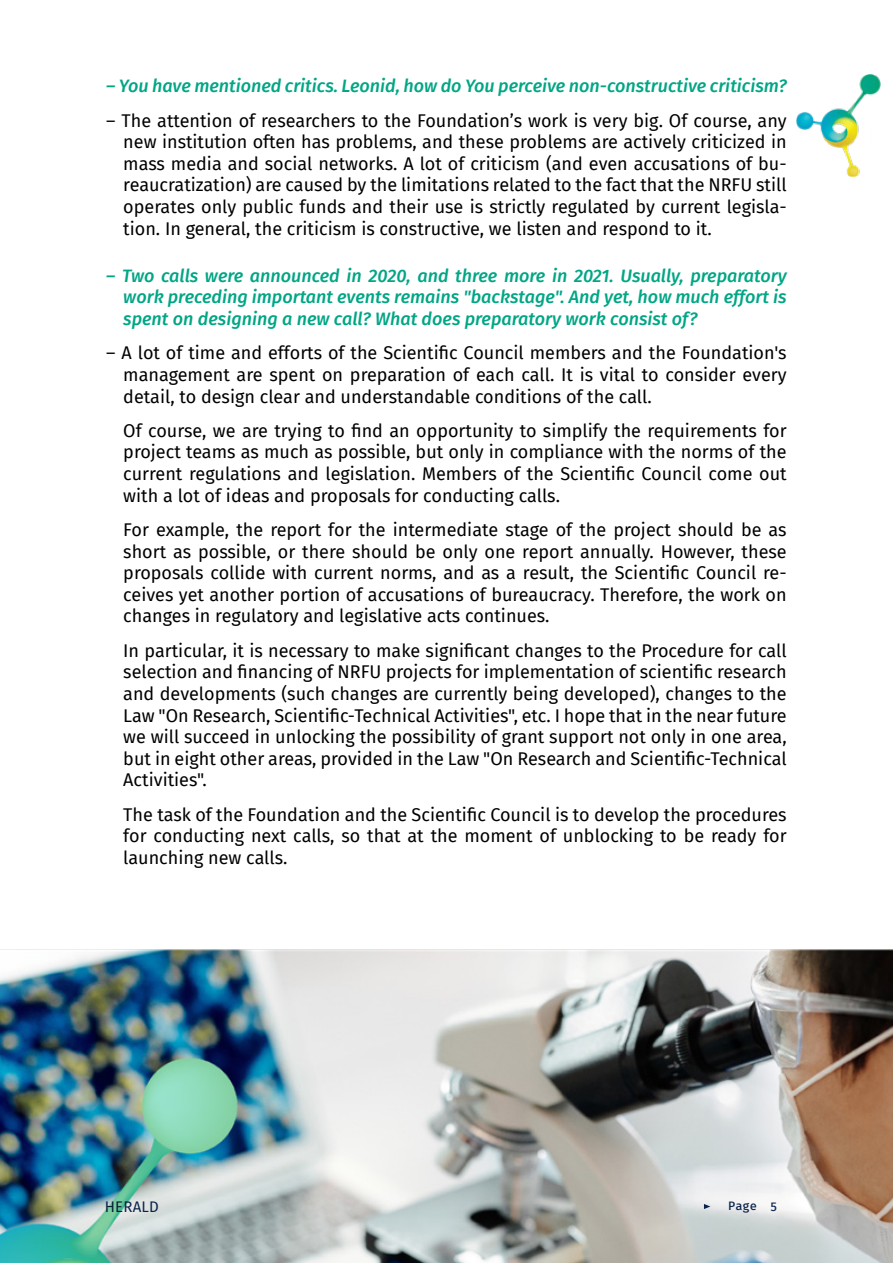
<style>
.page{position:relative;width:893px;height:1263px;background:#fff}
.page>*{position:absolute;margin:0;border:0;box-sizing:border-box;transform-origin:0 0}
.t1{font:18px/21.6px "Fira Sans";color:#000;text-align:justify}
.t2{font:italic 500 18px/21.6px "Fira Sans";color:#00a685;text-align:justify}
.t3{font:15px "Fira Sans";letter-spacing:.01em;color:#0c2752}
.t4{font:500 12px "Fira Mono";color:#0c2752}
</style>
<div class="page">
<img style="left:796px;top:74px;width:85px;height:103px">
<img style="left:0;top:949px;width:893px;height:314px">
<p class="t2" style="left:106px;top:74px;width:682px">– You have mentioned critics. Leonid, how do You perceive non-constructive criticism?</p>
<p class="t1" style="left:123px;top:109px;width:665px;text-indent:-17px">– The attention of researchers to the Foundation’s work is very big. Of course, any new institution often has problems, and these problems are actively criticized in mass media and social networks. A lot of criticism (and even accusations of bu&shy;reaucratization) are caused by the limitations related to the fact that the NRFU still operates only public funds and their use is strictly regulated by current legisla&shy;tion. In general, the criticism is constructive, we listen and respond to it.</p>
<p class="t2" style="left:123px;top:264px;width:665px;text-indent:-17px">– Two calls were announced in 2020, and three more in 2021. Usually, preparatory work preceding important events remains "backstage". And yet, how much effort is spent on designing a new call? What does preparatory work consist of?</p>
<p class="t1" style="left:123px;top:342px;width:665px;text-indent:-17px">– A lot of time and efforts of the Scientific Council members and the Foundation's management are spent on preparation of each call. It is vital to consider every detail, to design clear and understandable conditions of the call.</p>
<p class="t1" style="left:123px;top:419px;width:665px">Of course, we are trying to find an opportunity to simplify the requirements for project teams as much as possible, but only in compliance with the norms of the current regulations and legislation. Members of the Scientific Council come out with a lot of ideas and proposals for conducting calls.</p>
<p class="t1" style="left:123px;top:518px;width:665px">For example, the report for the intermediate stage of the project should be as short as possible, or there should be only one report annually. However, these proposals collide with current norms, and as a result, the Scientific Council re&shy;ceives yet another portion of accusations of bureaucracy. Therefore, the work on changes in regulatory and legislative acts continues.</p>
<p class="t1" style="left:123px;top:639px;width:665px">In particular, it is necessary to make significant changes to the Procedure for call selection and financing of NRFU projects for implementation of scientific research and developments (such changes are currently being developed), changes to the Law "On Research, Scientific-Technical Activities", etc. I hope that in the near future we will succeed in unlocking the possibility of grant support not only in one area, but in eight other areas, provided in the Law "On Research and Scientific-Technical Activities".</p>
<p class="t1" style="left:123px;top:803px;width:665px">The task of the Foundation and the Scientific Council is to develop the procedures for conducting next calls, so that at the moment of unblocking to be ready for launching new calls.</p>
<p class="t3" style="left:105px;top:1195px;width:55px">HERALD</p>
<p class="t4" style="left:728px;top:1198px;width:51px">Page 5</p>
</div>
